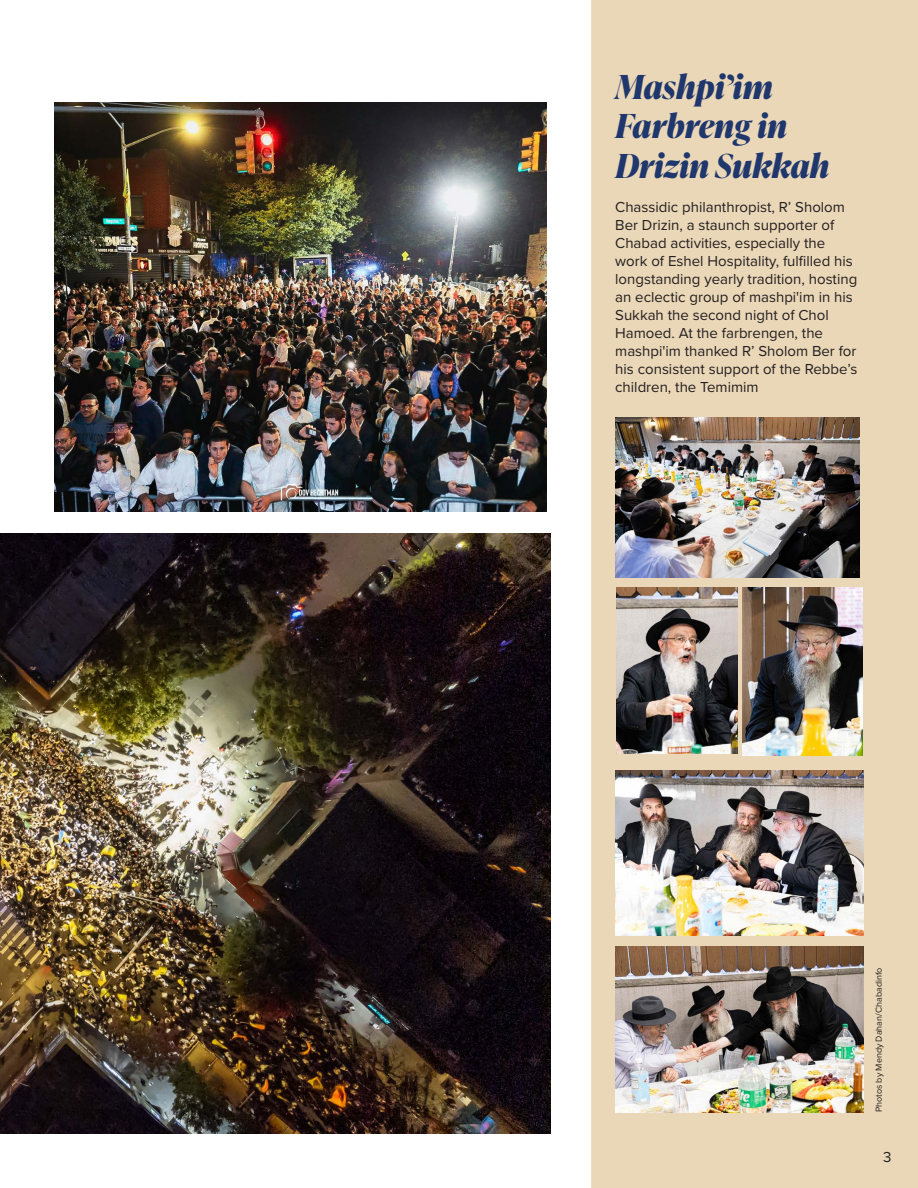
<style>
.page{position:relative;width:918px;height:1188px;background:#fff}
.page>*{position:absolute;margin:0;border:0;box-sizing:border-box;transform-origin:0 0}
.Paragraph_Style_3{font:italic 700 33px/39.6px "Ivy Presto Display";color:#20376d}
.text_sans{font:15px/18px "Proxima Nova";color:#231f20}
.text_sans-2{font:9px "Proxima Nova";color:#231f20}
</style>
<div class="page">
<img style="left:0;top:533px;width:551px;height:601px">
<div style="left:591px;top:0;width:327px;height:1188px;background:#ead7b7"></div>
<img style="left:617px;top:588px;width:121px;height:165px">
<img style="left:615px;top:770px;width:249px;height:166px">
<img style="left:743px;top:588px;width:120px;height:167px">
<img style="left:615px;top:417px;width:244px;height:161px">
<img style="left:615px;top:947px;width:248px;height:165px">
<img style="left:54px;top:103px;width:492px;height:409px">
<p class="Paragraph_Style_3" style="left:615px;top:66px;width:216px">Mashpi’im<br>Farbreng in<br>Drizin Sukkah</p>
<p class="text_sans" style="left:615px;top:198px;width:244px">Chassidic philanthropist, R’ Sholom Ber Drizin, a staunch supporter of Chabad activities, especially the work of Eshel Hospitality, fulfilled his longstanding yearly tradition, hosting an eclectic group of mashpi'im in his Sukkah the second night of Chol Hamoed. At the farbrengen, the mashpi'im thanked R’ Sholom Ber for his consistent support of the Rebbe’s children, the Temimim</p>
<p class="text_sans-2" style="left:872px;top:1112px;width:146px;rotate:-90deg">Photos by Mendy Dahan/Chabadinfo</p>
<p class="text_sans" style="left:883px;top:1148px;width:10px">3</p>
</div>
